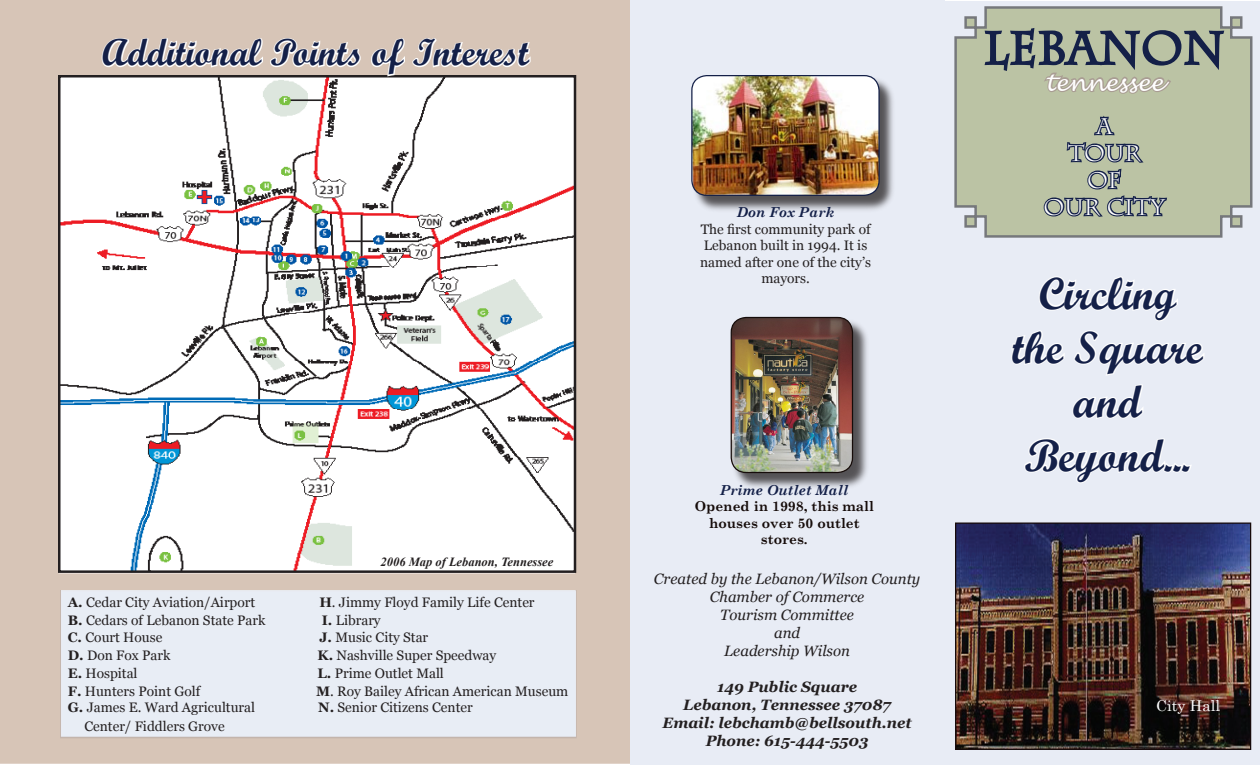
<style>
.page{position:relative;width:1260px;height:765px;background:#fff}
.page>*{position:absolute;margin:0;border:0;box-sizing:border-box;transform-origin:0 0}
.t1{font:45px "Script MT Bold";color:#142048}
.t2{font:45px "Charlemagne Std";color:#142048}
.t3{font:37.5px "Script MT Bold";color:#142048}
.t4{font:22.5px "Charlemagne Std";color:#fff}
.t5{font:italic 22.5px "Lucida Handwriting";color:#fff}
.t6{font:italic 15px/18px "Georgia";color:#231f20;text-align:center}
.t7{font:italic 700 15px "Georgia";color:#231f20}
.t8{font:15px "Century Schoolbook";color:#fff}
.t9{font:13.75px/16.5px "Georgia";color:#231f20;text-align:center}
.t10{font:700 13.75px/16.5px "Century Schoolbook";color:#160c0a;text-align:center}
.t11{font:italic 700 13.75px "Century Schoolbook";color:#142048}
.t12{font:italic 700 12.5px "Times New Roman";color:#231f20}
.s1{font-weight:700}
</style>
<div class="page">
<div style="left:945px;top:1px;width:315px;height:764px;background:#e8ecf5"></div>
<div style="left:0;top:0;width:630px;height:764px;background:#d7c5b7"></div>
<svg style="left:954px;top:6px;width:299px;height:232px;background:#b9c0a7"></svg>
<div style="left:630px;top:0;width:315px;height:765px;background:#e8ecf5"></div>
<img style="left:61px;top:78px;width:512px;height:492px">
<div style="left:58px;top:75px;width:518px;height:498px;border:2px solid #231f20"></div>
<div style="left:692px;top:76px;width:204px;height:137px;background:#231f20;opacity:.75"></div>
<img style="left:692px;top:76px;width:187px;height:119px;border-radius:15px">
<div style="left:691px;top:75px;width:189px;height:121px;border:1px solid #142048;border-radius:15px"></div>
<div style="left:732px;top:318px;width:138px;height:171px;background:#231f20;opacity:.75"></div>
<img style="left:731px;top:318px;width:121px;height:154px;border-radius:15px">
<div style="left:731px;top:317px;width:122px;height:156px;border:1px solid #160c0a;border-radius:15px"></div>
<svg style="left:100px;top:36px;width:262px;height:33px"></svg>
<svg style="left:370px;top:35px;width:163px;height:43px"></svg>
<svg style="left:1039px;top:276px;width:139px;height:45px"></svg>
<svg style="left:1011px;top:330px;width:193px;height:89px"></svg>
<svg style="left:1024px;top:438px;width:168px;height:45px"></svg>
<img style="left:957px;top:524px;width:292px;height:224px">
<div style="left:955px;top:522px;width:296px;height:228px;border:1px solid #170b0b"></div>
<div style="left:61px;top:591px;width:515px;height:147px;background:#e8edf5"></div>
<svg style="left:983px;top:26px;width:243px;height:74px;background:#9ba292"></svg>
<svg style="left:1042px;top:113px;width:127px;height:105px;background:#9ca493"></svg>
<p class="t3" style="left:102px;top:30px;width:428px">Additional Points of Interest</p>
<p class="t12" style="left:381px;top:553px;width:174px">2006 Map of Lebanon, Tennessee</p>
<p class="t9" style="left:68px;top:594px;width:189px"><span class="s1">A.</span> Cedar City Aviation/Airport</p>
<p class="t9" style="left:319px;top:594px;width:217px"><span class="s1">H</span>. Jimmy Floyd Family Life Center</p>
<p class="t9" style="left:68px;top:612px;width:199px"><span class="s1">B.</span> Cedars of Lebanon State Park</p>
<p class="t9" style="left:322px;top:612px;width:60px"><span class="s1">I.</span> Library</p>
<p class="t9" style="left:68px;top:629px;width:96px"><span class="s1">C.</span> Court House</p>
<p class="t9" style="left:319px;top:629px;width:110px"><span class="s1">J.</span> Music City Star</p>
<p class="t9" style="left:68px;top:647px;width:104px"><span class="s1">D.</span> Don Fox Park</p>
<p class="t9" style="left:317px;top:647px;width:180px"><span class="s1">K.</span> Nashville Super Speedway</p>
<p class="t9" style="left:68px;top:665px;width:71px"><span class="s1">E.</span> Hospital</p>
<p class="t9" style="left:317px;top:665px;width:128px"><span class="s1">L.</span> Prime Outlet Mall</p>
<p class="t9" style="left:68px;top:683px;width:134px"><span class="s1">F.</span> Hunters Point Golf</p>
<p class="t9" style="left:316px;top:683px;width:254px"><span class="s1">M</span>. Roy Bailey African American Museum</p>
<p class="t9" style="left:68px;top:699px;width:189px"><span class="s1">G.</span> James E. Ward Agricultural</p>
<p class="t9" style="left:318px;top:699px;width:156px"><span class="s1">N.</span> Senior Citizens Center</p>
<p class="t9" style="left:84px;top:718px;width:142px">Center/ Fiddlers Grove</p>
<p class="t11" style="left:737px;top:202px;width:99px">Don Fox Park</p>
<p class="t9" style="left:700px;top:221px;width:172px">The first community park of<br>Lebanon built in 1994. It is named after one of the city’s mayors.</p>
<p class="t11" style="left:720px;top:479px;width:130px">Prime Outlet Mall</p>
<p class="t10" style="left:695px;top:497px;width:181px">Opened in 1998, this mall houses over 50 outlet stores.</p>
<p class="t6" style="left:654px;top:570px;width:268px">Created by the Lebanon/Wilson County<br>Chamber of Commerce</p>
<p class="t6" style="left:720px;top:606px;width:135px">Tourism Committee</p>
<p class="t6" style="left:774px;top:624px;width:28px">and</p>
<p class="t6" style="left:724px;top:642px;width:127px">Leadership Wilson</p>
<p class="t7" style="left:717px;top:679px;width:141px">149 Public Square</p>
<p class="t7" style="left:683px;top:697px;width:209px">Lebanon, Tennessee 37087</p>
<p class="t7" style="left:663px;top:715px;width:251px">Email: lebchamb@bellsouth.net</p>
<p class="t7" style="left:706px;top:733px;width:164px">Phone: 615-444-5503</p>
<p class="t2" style="left:984px;top:23px;width:243px">LEBANON</p>
<p class="t5" style="left:1045px;top:69px;width:120px">tennessee</p>
<p class="t4" style="left:1096px;top:113px;width:17px">A</p>
<p class="t4" style="left:1068px;top:140px;width:74px">TOUR</p>
<p class="t4" style="left:1087px;top:167px;width:36px">OF</p>
<p class="t4" style="left:1044px;top:194px;width:123px">OUR CITY</p>
<p class="t1" style="left:1039px;top:266px;width:139px">Circling</p>
<p class="t1" style="left:1012px;top:320px;width:192px">the Square</p>
<p class="t1" style="left:1073px;top:374px;width:70px">and</p>
<p class="t1" style="left:1025px;top:428px;width:167px">Beyond...</p>
<p class="t8" style="left:1156px;top:693px;width:65px">City Hall</p>
</div>
